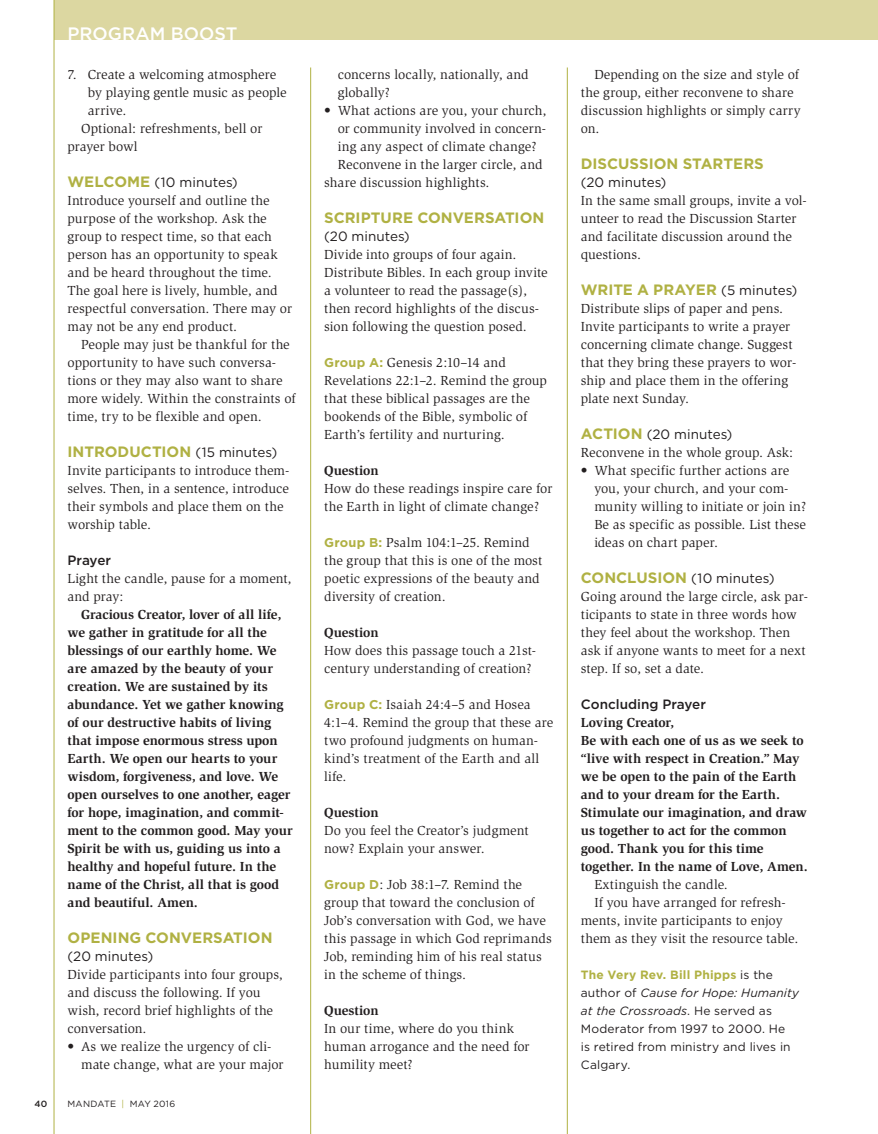
<style>
.page{position:relative;width:878px;height:1134px;background:#fff}
.page>*{position:absolute;margin:0;border:0;box-sizing:border-box;transform-origin:0 0}
.t1{font:500 18px "Gotham";color:#fff}
.text_sub_1{font:700 15px "Gotham";color:#b0b143}
.text_no_indent{font:13.5px/18px "Slimbach";color:#231f20}
.text{font:700 13.5px/18px "Slimbach";letter-spacing:-.01em;color:#231f20}
.text-2{font:13.5px/18px "Slimbach";letter-spacing:.005em;color:#231f20}
.text_bullets{font:13.5px/18px "Slimbach";letter-spacing:.005em;color:#231f20}
.text_no_indent-2{font:700 13.5px/18px "Slimbach";letter-spacing:-.005em;color:#231f20}
.text_sub_1-2{font:13.5px "Gotham";letter-spacing:.005em;color:#231f20}
.text_numbered_list{font:13.5px/18px "Slimbach";color:#231f20}
.text_sub_2{font:500 13.5px "Gotham";color:#231f20}
.author_blurb{font:12px/18px "Gotham";letter-spacing:.01em;color:#231f20}
.t2{font:9px "Gotham";letter-spacing:.025em;color:#231f20}
.t3{font:500 9px "Gotham";color:#231f20}
.s1{font-weight:700;font-size:15px;color:#b0b143}
.s2{font-weight:400;font-size:13.5px;color:#231f20}
.s3{color:#b0b143}
.s4{font-family:"Gotham";font-weight:700;font-size:12.75px;color:#b0b143}
.s5{font-weight:700;color:#b0b143}
.s6{font-style:italic}
</style>
<div class="page">
<div style="left:54px;top:0;width:824px;height:40px;background:#dcd7a1"></div>
<hr style="left:54px;top:0;width:1px;height:1134px;background:#b0b143">
<hr style="left:567px;top:68px;width:1px;height:1066px;background:#b0b143">
<hr style="left:310px;top:68px;width:1px;height:1066px;background:#b0b143">
<h1 class="t1" style="left:68px;top:22px;width:171px">PROGRAM BOOST</h1>
<p class="text_numbered_list" style="left:88px;top:65px;width:200px;text-indent:-20px">7. Create a welcoming atmosphere by playing gentle music as people arrive.</p>
<p class="text-2" style="left:68px;top:119px;width:196px;text-indent:14px">Optional: refreshments, bell or prayer bowl</p>
<p class="text_sub_1-2" style="left:68px;top:173px;width:172px"><span class="s1">WELCOME</span> (10 minutes)</p>
<p class="text_no_indent" style="left:68px;top:191px;width:226px">Introduce yourself and outline the purpose of the workshop. Ask the group to respect time, so that each person has an opportunity to speak and be heard throughout the time.<br>The goal here is lively, humble, and respectful conversation. There may or may not be any end product.</p>
<p class="text-2" style="left:68px;top:335px;width:230px;text-indent:14px">People may just be thankful for the opportunity to have such conversa&shy;tions or they may also want to share more widely. Within the constraints of time, try to be flexible and open.</p>
<p class="text_sub_1" style="left:68px;top:441px;width:211px">INTRODUCTION <span class="s2">(15 minutes)</span></p>
<p class="text_no_indent" style="left:68px;top:461px;width:223px">Invite participants to introduce them&shy;selves. Then, in a sentence, introduce their symbols and place them on the worship table.</p>
<p class="text_sub_2" style="left:68px;top:551px;width:45px">Prayer</p>
<p class="text_no_indent" style="left:68px;top:569px;width:225px">Light the candle, pause for a moment, and pray:</p>
<p class="text" style="left:68px;top:605px;width:227px;text-indent:14px">Gracious Creator, lover of all life, we gather in gratitude for all the blessings of our earthly home. We are amazed by the beauty of your creation. We are sustained by its abundance. Yet we gather knowing of our destructive habits of living that impose enormous stress upon Earth. We open our hearts to your wisdom, forgiveness, and love. We open ourselves to one another, eager for hope, imagination, and commit&shy;ment to the common good. May your Spirit be with us, guiding us into a healthy and hopeful future. In the name of the Christ, all that is good and beautiful. Amen.</p>
<p class="text_sub_1" style="left:68px;top:927px;width:206px">OPENING CONVERSATION</p>
<p class="text_sub_1-2" style="left:68px;top:947px;width:87px">(20 minutes)</p>
<p class="text_no_indent" style="left:68px;top:965px;width:217px">Divide participants into four groups, and discuss the following. If you wish, record brief highlights of the conversation.</p>
<p class="text_bullets" style="left:81px;top:1037px;width:204px;text-indent:-14px">• As we realize the urgency of cli&shy;mate change, what are your major</p>
<p class="t3" style="left:34px;top:1098px;width:14px">40</p>
<p class="t2" style="left:68px;top:1099px;width:109px">MANDATE <span class="s3">|</span> MAY 2016</p>
<p class="text_bullets" style="left:338px;top:65px;width:192px">concerns locally, nationally, and globally?</p>
<p class="text_bullets" style="left:338px;top:101px;width:210px;text-align:justify;text-indent:-14px">• What actions are you, your church, or community involved in concern&shy;ing any aspect of climate change?</p>
<p class="text-2" style="left:324px;top:155px;width:220px;text-indent:14px">Reconvene in the larger circle, and share discussion highlights.</p>
<p class="text_sub_1" style="left:324px;top:207px;width:222px">SCRIPTURE CONVERSATION</p>
<p class="text_sub_1-2" style="left:324px;top:227px;width:87px">(20 minutes)</p>
<p class="text_no_indent" style="left:324px;top:245px;width:225px">Divide into groups of four again.<br>Distribute Bibles. In each group invite a volunteer to read the passage(s), then record highlights of the discus&shy;sion following the question posed.</p>
<p class="text_no_indent" style="left:324px;top:353px;width:224px"><span class="s4">Group A:</span> Genesis 2:10–14 and Revelations 22:1–2. Remind the group that these biblical passages are the bookends of the Bible, symbolic of Earth’s fertility and nurturing.</p>
<p class="text_no_indent-2" style="left:324px;top:461px;width:56px">Question</p>
<p class="text_no_indent" style="left:324px;top:479px;width:230px">How do these readings inspire care for the Earth in light of climate change?</p>
<p class="text_no_indent" style="left:324px;top:533px;width:220px"><span class="s4">Group B:</span> Psalm 104:1–25. Remind the group that this is one of the most poetic expressions of the beauty and diversity of creation.</p>
<p class="text_no_indent-2" style="left:324px;top:623px;width:56px">Question</p>
<p class="text_no_indent" style="left:324px;top:641px;width:213px">How does this passage touch a 21st&shy;century understanding of creation?</p>
<p class="text_no_indent" style="left:324px;top:695px;width:231px"><span class="s4">Group C:</span> Isaiah 24:4–5 and Hosea<br>4:1–4. Remind the group that these are two profound judgments on human&shy;kind’s treatment of the Earth and all life.</p>
<p class="text_no_indent-2" style="left:324px;top:803px;width:56px">Question</p>
<p class="text_no_indent" style="left:324px;top:821px;width:206px">Do you feel the Creator’s judgment now? Explain your answer.</p>
<p class="text_no_indent" style="left:324px;top:875px;width:229px"><span class="s4">Group D</span>: Job 38:1–7. Remind the group that toward the conclusion of Job’s conversation with God, we have this passage in which God reprimands Job, reminding him of his real status in the scheme of things.</p>
<p class="text_no_indent-2" style="left:324px;top:1001px;width:56px">Question</p>
<p class="text_no_indent" style="left:324px;top:1019px;width:207px">In our time, where do you think human arrogance and the need for humility meet?</p>
<p class="text-2" style="left:580px;top:65px;width:221px;text-indent:14px">Depending on the size and style of the group, either reconvene to share discussion highlights or simply carry on.</p>
<p class="text_sub_1" style="left:580px;top:153px;width:184px">DISCUSSION STARTERS</p>
<p class="text_sub_1-2" style="left:580px;top:173px;width:87px">(20 minutes)</p>
<p class="text_no_indent" style="left:580px;top:191px;width:227px">In the same small groups, invite a vol&shy;unteer to read the Discussion Starter and facilitate discussion around the questions.</p>
<p class="text_sub_1" style="left:580px;top:279px;width:218px">WRITE A PRAYER <span class="s2">(5 minutes)</span></p>
<p class="text_no_indent" style="left:580px;top:299px;width:217px">Distribute slips of paper and pens.<br>Invite participants to write a prayer concerning climate change. Suggest that they bring these prayers to wor&shy;ship and place them in the offering plate next Sunday.</p>
<p class="text_sub_1-2" style="left:580px;top:425px;width:153px"><span class="s1">ACTION</span> (20 minutes)</p>
<p class="text_no_indent" style="left:580px;top:443px;width:214px">Reconvene in the whole group. Ask:</p>
<p class="text_bullets" style="left:594px;top:461px;width:213px;text-indent:-14px">• What specific further actions are you, your church, and your com&shy;munity willing to initiate or join in?<br>Be as specific as possible. List these ideas on chart paper.</p>
<p class="text_sub_1-2" style="left:580px;top:569px;width:195px"><span class="s1">CONCLUSION</span> (10 minutes)</p>
<p class="text_no_indent" style="left:580px;top:587px;width:229px">Going around the large circle, ask par&shy;ticipants to state in three words how they feel about the workshop. Then ask if anyone wants to meet for a next step. If so, set a date.</p>
<p class="text_sub_2" style="left:580px;top:695px;width:127px">Concluding Prayer</p>
<p class="text_no_indent-2" style="left:580px;top:713px;width:95px">Loving Creator,</p>
<p class="text_no_indent-2" style="left:580px;top:731px;width:228px">Be with each one of us as we seek to “live with respect in Creation.” May we be open to the pain of the Earth and to your dream for the Earth.<br>Stimulate our imagination, and draw us together to act for the common good. Thank you for this time together. In the name of Love, Amen.</p>
<p class="text-2" style="left:594px;top:875px;width:135px">Extinguish the candle.</p>
<p class="text-2" style="left:580px;top:893px;width:219px;text-indent:14px">If you have arranged for refresh&shy;ments, invite participants to enjoy them as they visit the resource table.</p>
<p class="author_blurb" style="left:580px;top:965px;width:220px"><span class="s5">The Very Rev. Bill Phipps</span> is the author of <span class="s6">Cause for Hope: Humanity at the Crossroads</span>. He served as<br>Moderator from 1997 to 2000. He<br>is retired from ministry and lives in<br>Calgary.</p>
</div>
